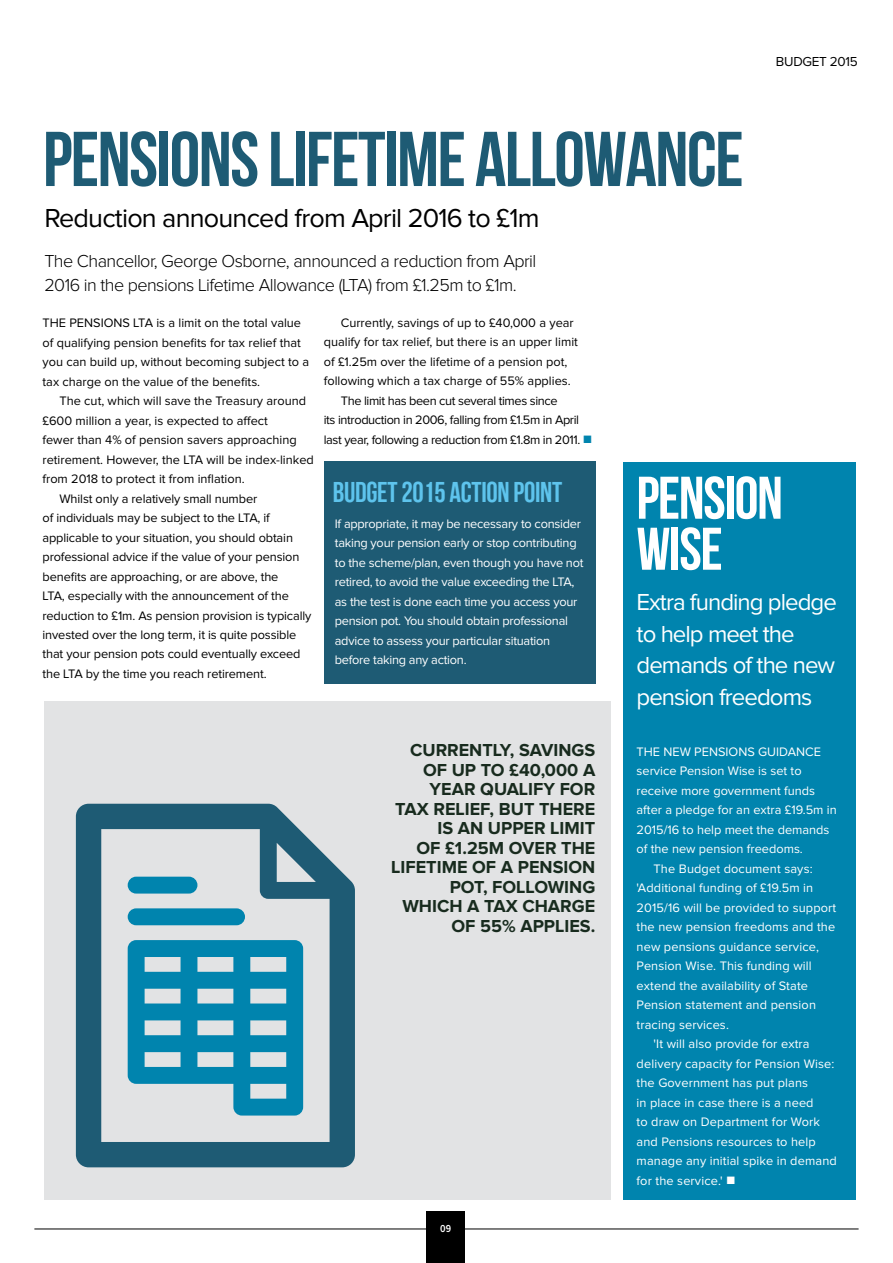
<style>
.page{position:relative;width:893px;height:1263px;background:#fff}
.page>*{position:absolute;margin:0;border:0;box-sizing:border-box;transform-origin:0 0}
.t1{font:77.4px "Bebas Neue";letter-spacing:-.02em;color:#1e5b74}
.t2{font:60px/51px "Bebas Neue";letter-spacing:-.02em;color:#fff}
.t3{font:28.5px "Bebas Neue";letter-spacing:-.01em;color:#5ec4ed}
.t4{font:27px "Proxima Nova";letter-spacing:-.03em;color:#000}
.t5{font:24px/31.5px "Proxima Nova";letter-spacing:-.04em;color:#fff}
.t6{font:700 18px "Proxima Nova";color:#182b1e}
.t7{font:300 18px/24px "Proxima Nova";letter-spacing:-.03em;color:#000}
.t8{font:13.5px "Proxima Nova";letter-spacing:-.02em;color:#000}
.t9{font:12.75px/19.5px "Proxima Nova";color:#000}
.t10{font:12.75px "Proxima Nova";color:#fff}
.t11{font:12.75px/19.5px "Proxima Nova";letter-spacing:-.02em;color:#fff}
.t12{font:12.75px "Proxima Nova";letter-spacing:-.03em;color:#000}
.t13{font:600 10.5px "Proxima Nova Cond";color:#fff}
.s1{color:#0084ae}
</style>
<div class="page">
<div style="left:44px;top:701px;width:567px;height:498px;background:#e2e3e4"></div>
<div style="left:624px;top:462px;width:232px;height:737px;background:#0084ae"></div>
<hr style="left:34px;top:1228px;width:825px;height:1px;background:#000">
<div style="left:426px;top:1212px;width:39px;height:51px;background:#000"></div>
<div style="left:324px;top:462px;width:271px;height:222px;background:#1e5b74"></div>
<svg style="left:76px;top:804px;width:279px;height:363px"></svg>
<svg style="left:128px;top:940px;width:175px;height:175px"></svg>
<div style="left:128px;top:877px;width:69px;height:16px;background:#0084ae;border-radius:8px"></div>
<div style="left:128px;top:908px;width:117px;height:17px;background:#0084ae;border-radius:8px"></div>
<h1 class="t1" style="left:43px;top:117px;width:702px">PENSIONS LIFETIME ALLOWANCE</h1>
<h3 class="t4" style="left:44px;top:206px;width:497px">Reduction announced from April 2016 to £1m</h3>
<h3 class="t7" style="left:44px;top:250px;width:494px">The Chancellor, George Osborne, announced a reduction from April<br>2016 in the pensions Lifetime Allowance (LTA) from £1.25m to £1m.</h3>
<p class="t8" style="left:776px;top:55px;width:10px">BUD</p>
<p class="t8" style="left:802px;top:55px;width:57px">GET 2015</p>
<p class="t9" style="left:43px;top:314px;width:99px">The pensions LTA</p>
<p class="t9" style="left:43px;top:314px;width:268px;text-indent:114px">is a limit on the total value of qualifying pension benefits for tax relief that you can build up, without becoming subject to a tax charge on the value of the benefits.</p>
<p class="t9" style="left:43px;top:392px;width:265px;text-indent:17px">The cut, which will save the Treasury around £600 million a year, is expected to affect<br>fewer than 4% of pension savers approaching retirement. H owever, the LTA</p>
<p class="t9" style="left:207px;top:450px;width:109px">will be index-linked</p>
<p class="t9" style="left:43px;top:470px;width:204px">from 2018 to protect it from inflation.</p>
<p class="t9" style="left:60px;top:489px;width:199px">Whilst only a relatively small number</p>
<p class="t9" style="left:43px;top:509px;width:230px">of individuals may be subject to the LTA, if</p>
<p class="t9" style="left:43px;top:528px;width:252px">applicable to your situation, you should obtain</p>
<p class="t9" style="left:43px;top:547px;width:258px">professional advice if the value of your pension</p>
<p class="t9" style="left:43px;top:567px;width:237px">benefits are approaching, or are above, the</p>
<p class="t9" style="left:43px;top:586px;width:248px">LTA, especially with the announcement of the</p>
<p class="t9" style="left:43px;top:606px;width:270px">reduction to £1m. As pension provision is typically</p>
<p class="t9" style="left:43px;top:625px;width:255px">invested over the long term, it is quite possible</p>
<p class="t9" style="left:43px;top:645px;width:259px">that your pension pots could eventually exceed</p>
<p class="t9" style="left:43px;top:664px;width:28px">the LTA</p>
<p class="t9" style="left:86px;top:664px;width:182px">by the time you reach retirement.</p>
<p class="t9" style="left:341px;top:313px;width:234px">Currently, savings of up to £40,000 a year</p>
<p class="t9" style="left:324px;top:333px;width:256px">qualify for tax relief, but there is an upper limit</p>
<p class="t9" style="left:324px;top:352px;width:245px">of £1.25m over the lifetime of a pension pot,</p>
<p class="t9" style="left:324px;top:372px;width:248px">following which a tax charge of 55% applies.</p>
<p class="t12" style="left:341px;top:395px;width:218px">The limit has been cut several times since</p>
<p class="t9" style="left:324px;top:411px;width:257px">its introduction in 2006, falling from £1.5m in April</p>
<p class="t12" style="left:324px;top:434px;width:270px">last year, following a reduction from £1.8m in 2011. <span class="s1">■</span></p>
<h3 class="t3" style="left:333px;top:476px;width:231px">BUDGET 2015 ACTION POINT</h3>
<p class="t11" style="left:335px;top:514px;width:250px">If appropriate, it may be necessary to consider taking your pension early or stop contributing to the scheme/plan, even though you have not retired, to avoid the value exceeding the LTA, as the test is done each time you access your pension pot. You should obtain professional advice to assess your particular situation before taking any action.</p>
<h3 class="t6" style="left:410px;top:742px;width:38px">CURRE</h3>
<h3 class="t6" style="left:469px;top:742px;width:125px">NTLY, SAVINGS</h3>
<h3 class="t6" style="left:423px;top:761px;width:171px">O F UP TO £40,000 A</h3>
<h3 class="t6" style="left:430px;top:781px;width:24px">YEAR</h3>
<h3 class="t6" style="left:480px;top:781px;width:103px">QUALIFY FOR</h3>
<h3 class="t6" style="left:395px;top:800px;width:156px">TAX RELIEF, BUT THERE</h3>
<h3 class="t6" style="left:437px;top:820px;width:76px">IS AN UPPER</h3>
<h3 class="t6" style="left:550px;top:820px;width:19px">LIMIT</h3>
<h3 class="t6" style="left:416px;top:839px;width:157px">OF £1.25M OVER THE</h3>
<h3 class="t6" style="left:391px;top:859px;width:36px">LIFETIME</h3>
<h3 class="t6" style="left:472px;top:859px;width:125px">OF APENSION</h3>
<h3 class="t6" style="left:450px;top:878px;width:147px">POT, FOLLOWING</h3>
<h3 class="t6" style="left:402px;top:898px;width:146px">WHICHATAX CHAR</h3>
<h3 class="t6" style="left:572px;top:898px;width:23px">GE</h3>
<h3 class="t6" style="left:452px;top:917px;width:82px">OF 55% APP</h3>
<h3 class="t6" style="left:555px;top:917px;width:42px">LIES.</h3>
<p class="t13" style="left:440px;top:1224px;width:12px">09</p>
<h2 class="t2" style="left:637px;top:471px;width:148px">PENSION<br>WISE</h2>
<h3 class="t5" style="left:637px;top:588px;width:202px">Extra funding pledge to help meet the demands of the new pension freedoms</h3>
<p class="t10" style="left:637px;top:746px;width:186px">The new pensions guidance</p>
<p class="t10" style="left:637px;top:765px;width:167px">service Pension Wise is set to</p>
<p class="t10" style="left:637px;top:785px;width:180px">receive more government funds</p>
<p class="t10" style="left:637px;top:804px;width:202px">after a pledge for an extra £19.5m in</p>
<p class="t10" style="left:637px;top:824px;width:194px">2015/16 to help meet the demands</p>
<p class="t10" style="left:637px;top:843px;width:168px">of the new pension freedoms.</p>
<p class="t10" style="left:654px;top:863px;width:161px">The Budget document says:</p>
<p class="t10" style="left:637px;top:882px;width:178px">'Additional funding of £19.5m in</p>
<p class="t10" style="left:637px;top:902px;width:201px">2015/16 will be provided to support</p>
<p class="t10" style="left:637px;top:921px;width:200px">the new pension freedoms and the</p>
<p class="t10" style="left:637px;top:941px;width:184px">new pensions guidance service,</p>
<p class="t10" style="left:637px;top:960px;width:177px">Pension Wise. This funding will</p>
<p class="t10" style="left:637px;top:980px;width:173px">extend the availability of State</p>
<p class="t10" style="left:637px;top:999px;width:181px">Pension statement and pension</p>
<p class="t10" style="left:637px;top:1019px;width:94px">tracing services.</p>
<p class="t10" style="left:654px;top:1038px;width:158px">'It will also provide for extra</p>
<p class="t10" style="left:637px;top:1058px;width:199px">delivery capacity for Pension Wise:</p>
<p class="t10" style="left:637px;top:1077px;width:173px">the Government has put plans</p>
<p class="t10" style="left:637px;top:1097px;width:179px">in place in case there is a need</p>
<p class="t10" style="left:637px;top:1116px;width:185px">to draw on Department for Work</p>
<p class="t10" style="left:637px;top:1136px;width:181px">and Pensions resources to help</p>
<p class="t10" style="left:637px;top:1155px;width:202px">manage any initial spike in demand</p>
<p class="t10" style="left:637px;top:1175px;width:101px">for the service.' ■</p>
</div>
